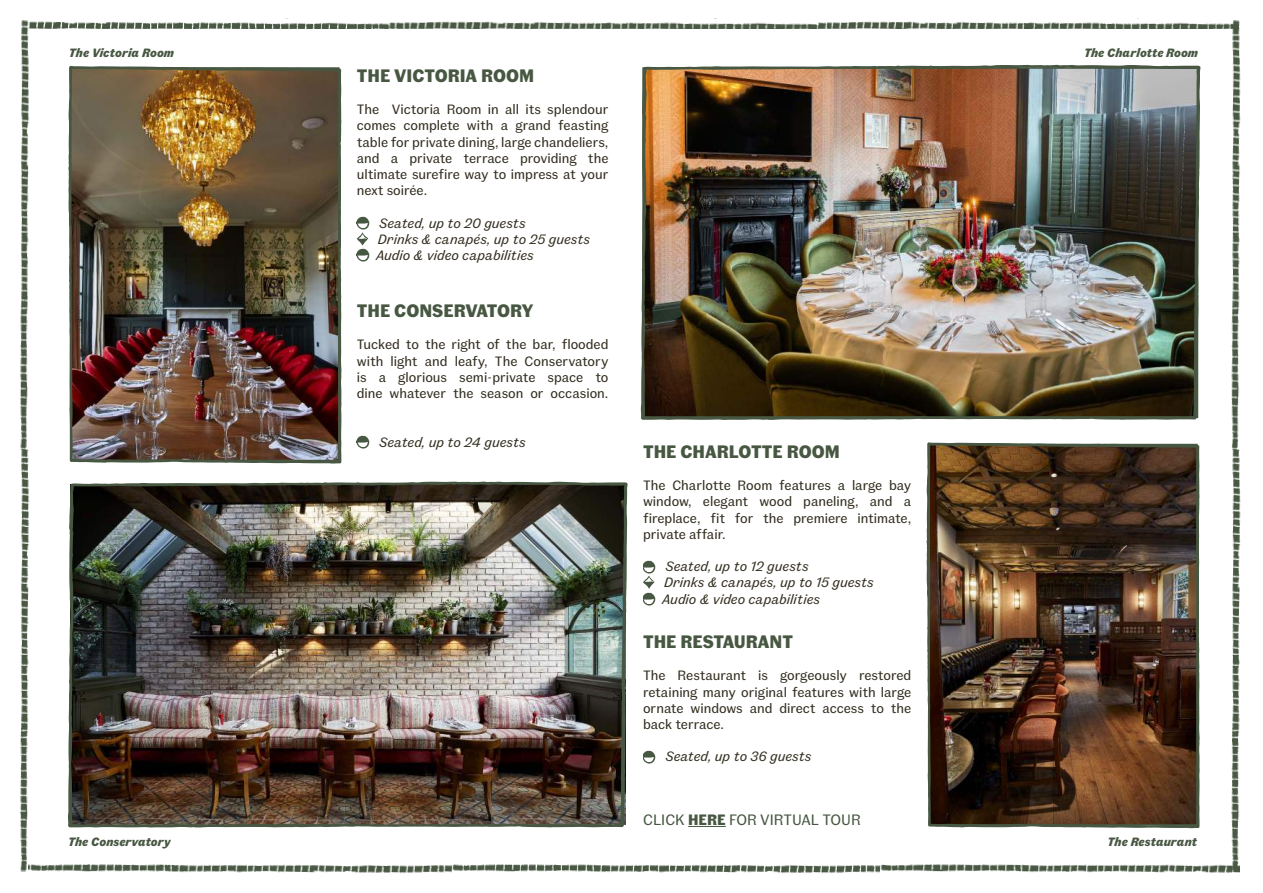
<style>
.page{position:relative;width:1263px;height:893px;background:#fff}
.page>*{position:absolute;margin:0;border:0;box-sizing:border-box;transform-origin:0 0}
.t1{font:700 18px "Fann Grotesque";color:#475742}
.t2{font:15px "Fann Grotesque";color:#475742}
.t3{font:13.5px/16.2px "Fann Grotesque";color:#332e20;text-align:justify}
.t4{font:italic 13.5px/16.2px "Fann Grotesque";color:#332e20}
.t5{font:italic 700 12px "Fann Grotesque Trial";color:#475742}
.s1{font-weight:700}
</style>
<div class="page">
<img style="left:1232px;top:21px;width:9px;height:843px">
<img style="left:21px;top:21px;width:9px;height:850px">
<img style="left:29px;top:864px;width:1211px;height:10px">
<img style="left:29px;top:20px;width:1210px;height:9px">
<img style="left:643px;top:560px;width:13px;height:14px">
<img style="left:643px;top:576px;width:11px;height:13px">
<img style="left:643px;top:592px;width:13px;height:14px">
<img style="left:643px;top:750px;width:13px;height:14px">
<hr style="left:688px;top:826px;width:38px;height:1px;background:#475742">
<img style="left:640px;top:18px;width:562px;height:402px">
<img style="left:67px;top:18px;width:562px;height:856px">
<img style="left:925px;top:74px;width:275px;height:800px">
<p class="t5" style="left:69px;top:49px;width:107px">The Victoria Room</p>
<p class="t5" style="left:68px;top:837px;width:104px">The Conservatory</p>
<h1 class="t1" style="left:357px;top:68px;width:179px">THE VICTORIA ROOM</h1>
<p class="t3" style="left:357px;top:102px;width:253px">The Victoria Room in all its splendour comes complete with a grand feasting table for private dining, large chandeliers, and a private terrace providing the ultimate surefire way to impress at your next soirée.</p>
<p class="t4" style="left:376px;top:216px;width:216px">Seated, up to 20 guests<br>Drinks &amp; canapés, up to 25 guests<br>Audio &amp; video capabilities</p>
<h1 class="t1" style="left:357px;top:303px;width:178px">THE CONSERVATORY</h1>
<p class="t3" style="left:357px;top:338px;width:253px">Tucked to the right of the bar, flooded with light and leafy, The Conservatory is a glorious semi-private space to dine whatever the season or occasion.</p>
<p class="t4" style="left:379px;top:435px;width:148px">Seated, up to 24 guests</p>
<h1 class="t1" style="left:643px;top:444px;width:198px">THE CHARLOTTE ROOM</h1>
<p class="t3" style="left:643px;top:478px;width:270px">The Charlotte Room features a large bay window, elegant wood paneling, and a fireplace, fit for the premiere intimate, private affair.</p>
<p class="t4" style="left:662px;top:559px;width:213px">Seated, up to 12 guests<br>Drinks &amp; canapés, up to 15 guests<br>Audio &amp; video capabilities</p>
<h1 class="t1" style="left:643px;top:634px;width:152px">THE RESTAURANT</h1>
<p class="t3" style="left:643px;top:669px;width:270px">The Restaurant is gorgeously restored retaining many original features with large ornate windows and direct access to the back terrace.</p>
<p class="t4" style="left:665px;top:749px;width:148px">Seated, up to 36 guests</p>
<p class="t2" style="left:643px;top:814px;width:219px">CLICK <span class="s1">HERE</span> FOR VIRTUAL TOUR</p>
<p class="t5" style="left:1084px;top:49px;width:116px">The Charlotte Room</p>
<p class="t5" style="left:1107px;top:837px;width:91px">The Restaurant</p>
</div>
